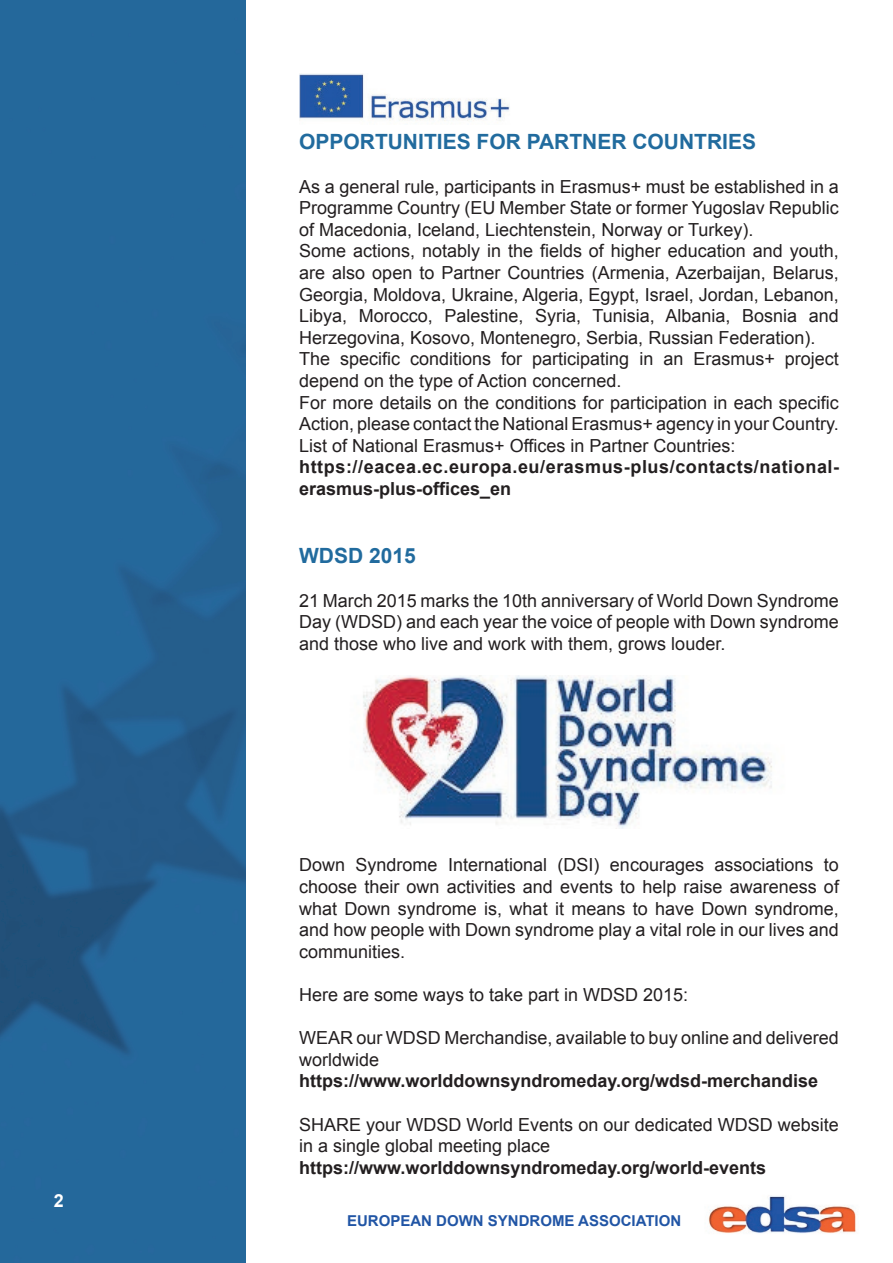
<style>
.page{position:relative;width:893px;height:1263px;background:#fff}
.page>*{position:absolute;margin:0;border:0;box-sizing:border-box;transform-origin:0 0}
.t1{font:700 21px "Arial";color:#216b9e}
.t2{font:18px/21.6px "Arial";color:#231f20;text-align:justify}
.t3{font:700 18px "Arial";color:#231f20}
.t4{font:700 18px/21.6px "Arial";letter-spacing:.03em;color:#231f20}
.t5{font:700 18px "Arial";color:#fff}
.t6{font:700 15px "Arial";color:#2155a5}
</style>
<div class="page">
<img style="left:708px;top:1196px;width:148px;height:38px">
<img style="left:0;top:0;width:245px;height:1263px">
<img style="left:299px;top:74px;width:211px;height:47px">
<img style="left:363px;top:675px;width:409px;height:153px">
<p class="t5" style="left:54px;top:1189px;width:12px">2</p>
<p class="t1" style="left:299px;top:128px;width:458px">OPPORTUNITIES FOR PARTNER COUNTRIES</p>
<p class="t2" style="left:299px;top:176px;width:541px">As a general rule, participants in Erasmus+ must be established in a Programme Country (EU Member State or former Yugoslav Republic of Macedonia, Iceland, Liechtenstein, Norway or Turkey).</p>
<p class="t2" style="left:299px;top:240px;width:541px">Some actions, notably in the fields of higher education and youth, are also open to Partner Countries (Armenia, Azerbaijan, Belarus, Georgia, Moldova, Ukraine, Algeria, Egypt, Israel, Jordan, Lebanon, Libya, Morocco, Palestine, Syria, Tunisia, Albania, Bosnia and Herzegovina, Kosovo, Montenegro, Serbia, Russian Federation).</p>
<p class="t2" style="left:299px;top:348px;width:541px">The specific conditions for participating in an Erasmus+ project depend on the type of Action concerned.</p>
<p class="t2" style="left:299px;top:392px;width:541px">For more details on the conditions for participation in each specific<br>Action, please contact the National Erasmus+ agency in your Country.</p>
<p class="t2" style="left:299px;top:435px;width:438px">List of National Erasmus+ Offices in Partner Countries:</p>
<p class="t4" style="left:299px;top:457px;width:541px">https://eacea.ec.europa.eu/erasmus-plus/contacts/national&shy;erasmus-plus-offices_en</p>
<p class="t1" style="left:299px;top:542px;width:118px">WDSD 2015</p>
<p class="t2" style="left:299px;top:590px;width:541px">21 March 2015 marks the 10th anniversary of World Down Syndrome Day (WDSD) and each year the voice of people with Down syndrome and those who live and work with them, grows louder.</p>
<p class="t2" style="left:299px;top:854px;width:541px">Down Syndrome International (DSI) encourages associations to choose their own activities and events to help raise awareness of what Down syndrome is, what it means to have Down syndrome, and how people with Down syndrome play a vital role in our lives and communities.</p>
<p class="t2" style="left:299px;top:984px;width:391px">Here are some ways to take part in WDSD 2015:</p>
<p class="t2" style="left:299px;top:1027px;width:541px">WEAR our WDSD Merchandise, available to buy online and delivered worldwide</p>
<p class="t3" style="left:299px;top:1069px;width:521px">https://www.worlddownsyndromeday.org/wdsd-merchandise</p>
<p class="t2" style="left:299px;top:1114px;width:541px">SHARE your WDSD World Events on our dedicated WDSD website in a single global meeting place</p>
<p class="t3" style="left:299px;top:1155px;width:469px">https://www.worlddownsyndromeday.org/world-events</p>
<p class="t6" style="left:347px;top:1210px;width:336px">EUROPEAN DOWN SYNDROME ASSOCIATION</p>
</div>
